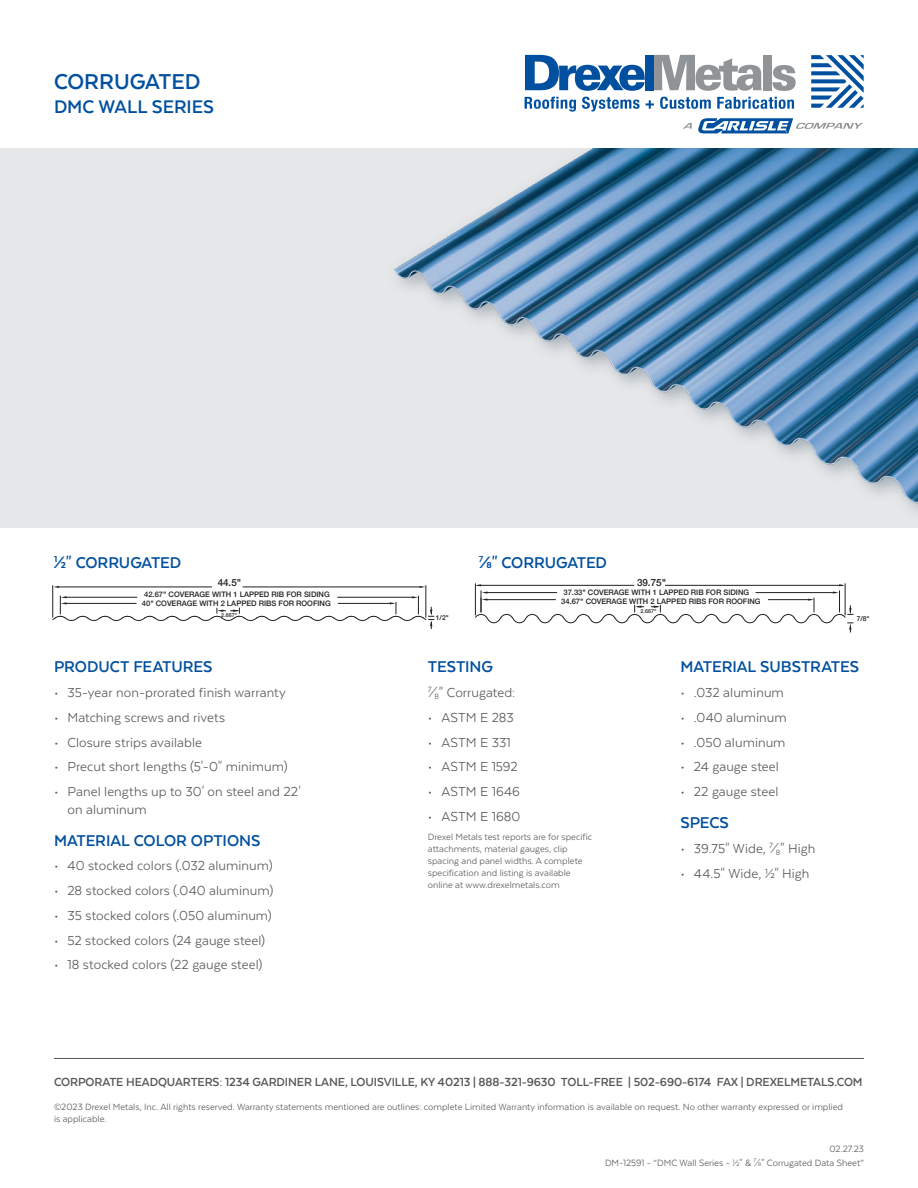
<style>
.page{position:relative;width:918px;height:1188px;background:#fff}
.page>*{position:absolute;margin:0;border:0;box-sizing:border-box;transform-origin:0 0}
.t1{font:700 24.75px "Texta";color:#01509f}
.t2{font:700 21px "Texta";color:#01509f}
.t3{font:700 18px "Texta";letter-spacing:-.005em;color:#01509f}
.t4{font:15px/18px "Texta";letter-spacing:.005em;color:#57585a}
.t5{font:700 13.5px "Texta";letter-spacing:-.01em;color:#57585a}
.t6{font:10.5px/12px "Texta";color:#57585a}
.t7{font:500 9.9px "Helvetica Neue";color:#231f20}
.t8{font:500 7.5px/9px "Helvetica Neue";color:#231f20}
.t9{font:500 6.75px "Helvetica Neue";color:#231f20}
.t10{font:500 5.4px "Helvetica Neue";color:#231f20}
.s1{font-weight:800}
.s2{font-weight:800;font-size:9.9px}
.s3{font-size:6.15px}
</style>
<div class="page">
<div style="left:0;top:148px;width:918px;height:380px;background:#e6e7e9"></div>
<div style="left:645px;top:55px;width:9px;height:35px;background:#01509f"></div>
<svg style="left:654px;top:55px;width:108px;height:36px"></svg>
<div style="left:763px;top:55px;width:9px;height:35px;background:#919497"></div>
<svg style="left:772px;top:65px;width:24px;height:26px"></svg>
<svg style="left:525px;top:55px;width:120px;height:36px"></svg>
<svg style="left:811px;top:55px;width:53px;height:53px"></svg>
<svg style="left:525px;top:97px;width:51px;height:15px"></svg>
<svg style="left:582px;top:97px;width:58px;height:14px"></svg>
<svg style="left:646px;top:100px;width:8px;height:9px"></svg>
<svg style="left:660px;top:97px;width:51px;height:12px"></svg>
<svg style="left:717px;top:97px;width:77px;height:12px"></svg>
<svg style="left:683px;top:123px;width:9px;height:6px"></svg>
<svg style="left:698px;top:118px;width:165px;height:15px"></svg>
<hr style="left:54px;top:1058px;width:810px;height:1px;background:#57585a">
<img style="left:393px;top:148px;width:525px;height:364px">
<hr style="left:52px;top:585px;width:1px;height:33px;background:#231f20">
<hr style="left:426px;top:585px;width:1px;height:33px;background:#231f20">
<hr style="left:58px;top:587px;width:154px;height:1px;background:#231f20">
<hr style="left:243px;top:587px;width:177px;height:1px;background:#231f20">
<svg style="left:53px;top:586px;width:6px;height:2px"></svg>
<svg style="left:52px;top:596px;width:382px;height:33px"></svg>
<svg style="left:474px;top:584px;width:379px;height:48px"></svg>
<p class="t1" style="left:54px;top:69px;width:148px">CORRUGATED</p>
<p class="t2" style="left:54px;top:96px;width:162px">DMC WALL SERIES</p>
<p class="t3" style="left:54px;top:553px;width:129px"><sup>1</sup><span class="s1">⁄</span><span class="s2">2</span>" CORRUGATED</p>
<p class="t3" style="left:479px;top:553px;width:130px"><sup>7</sup><span class="s1">⁄</span><span class="s2">8</span>" CORRUGATED</p>
<p class="t7" style="left:218px;top:574px;width:25px">44.5"</p>
<p class="t10" style="left:221px;top:611px;width:17px">2.667"</p>
<p class="t8" style="left:142px;top:589px;width:190px">42.67" COVERAGE WITH 1 LAPPED RIB FOR SIDING<br>40" COVERAGE WITH 2 LAPPED RIBS FOR ROOFING</p>
<p class="t9" style="left:436px;top:612px;width:14px">1/2"</p>
<p class="t7" style="left:637px;top:574px;width:31px">39.75"</p>
<p class="t10" style="left:641px;top:607px;width:17px">2.667"</p>
<p class="t8" style="left:561px;top:587px;width:201px">37.33" COVERAGE WITH 1 LAPPED RIB FOR SIDING<br>34.67" COVERAGE WITH 2 LAPPED RIBS FOR ROOFING</p>
<p class="t9" style="left:857px;top:613px;width:14px">7/8"</p>
<p class="t3" style="left:54px;top:658px;width:160px">PRODUCT FEATURES</p>
<p class="t4" style="left:54px;top:684px;width:234px">• 35-year non-prorated finish warranty</p>
<p class="t4" style="left:54px;top:708px;width:173px">• Matching screws and rivets</p>
<p class="t4" style="left:54px;top:733px;width:150px">• Closure strips available</p>
<p class="t4" style="left:54px;top:758px;width:235px">• Precut short lengths (5'-0" minimum)</p>
<p class="t4" style="left:68px;top:783px;width:235px;text-indent:-14px">• Panel lengths up to 30' on steel and 22' on aluminum</p>
<p class="t3" style="left:54px;top:831px;width:208px">MATERIAL COLOR OPTIONS</p>
<p class="t4" style="left:54px;top:857px;width:220px">• 40 stocked colors (.032 aluminum)</p>
<p class="t4" style="left:54px;top:882px;width:221px">• 28 stocked colors (.040 aluminum)</p>
<p class="t4" style="left:54px;top:906px;width:219px">• 35 stocked colors (.050 aluminum)</p>
<p class="t4" style="left:54px;top:931px;width:213px">• 52 stocked colors (24 gauge steel)</p>
<p class="t4" style="left:54px;top:956px;width:210px">• 18 stocked colors (22 gauge steel)</p>
<p class="t10" style="left:220px;top:687px;width:17px">2.667"</p>
<p class="t3" style="left:428px;top:658px;width:67px">TESTING</p>
<p class="t4" style="left:428px;top:684px;width:89px"><sup>7</sup>⁄<sub>8</sub>" Corrugated:</p>
<p class="t4" style="left:428px;top:708px;width:87px">• ASTM E 283</p>
<p class="t4" style="left:428px;top:733px;width:85px">• ASTM E 331</p>
<p class="t4" style="left:428px;top:758px;width:91px">• ASTM E 1592</p>
<p class="t4" style="left:428px;top:783px;width:94px">• ASTM E 1646</p>
<p class="t4" style="left:428px;top:807px;width:94px">• ASTM E 1680</p>
<p class="t6" style="left:428px;top:830px;width:166px">Drexel Metals test reports are for specific attachments, material gauges, clip spacing and panel widths. A complete specification and listing is available online at www.drexelmetals.com</p>
<p class="t3" style="left:680px;top:658px;width:180px">MATERIAL SUBSTRATES</p>
<p class="t4" style="left:680px;top:684px;width:105px">• .032 aluminum</p>
<p class="t4" style="left:680px;top:708px;width:108px">• .040 aluminum</p>
<p class="t4" style="left:680px;top:733px;width:107px">• .050 aluminum</p>
<p class="t4" style="left:680px;top:758px;width:100px">• 24 gauge steel</p>
<p class="t4" style="left:680px;top:783px;width:100px">• 22 gauge steel</p>
<p class="t3" style="left:680px;top:814px;width:50px">SPECS</p>
<p class="t4" style="left:680px;top:839px;width:137px">• 39.75" Wide, <sup>7</sup>⁄<sub>8</sub>" High</p>
<p class="t4" style="left:680px;top:864px;width:131px">• 44.5" Wide, ½" High</p>
<p class="t5" style="left:54px;top:1075px;width:810px">CORPORATE HEADQUARTERS: 1234 GARDINER LANE, LOUISVILLE, KY 40213 | 888-321-9630 TOLL-FREE | 502-690-6174 FAX | DREXELMETALS.COM</p>
<p class="t6" style="left:54px;top:1101px;width:791px">©2023 Drexel Metals, Inc. All rights reserved. Warranty statements mentioned are outlines: complete Limited Warranty information is available on request. No other warranty expressed or implied is applicable.</p>
<p class="t6" style="left:829px;top:1143px;width:36px">02.27.23</p>
<p class="t6" style="left:605px;top:1156px;width:260px">DM-12591 - “DMC Wall Series - ½" &amp; <sup>7</sup>⁄<span class="s3">8</span>" Corrugated Data Sheet”</p>
</div>
